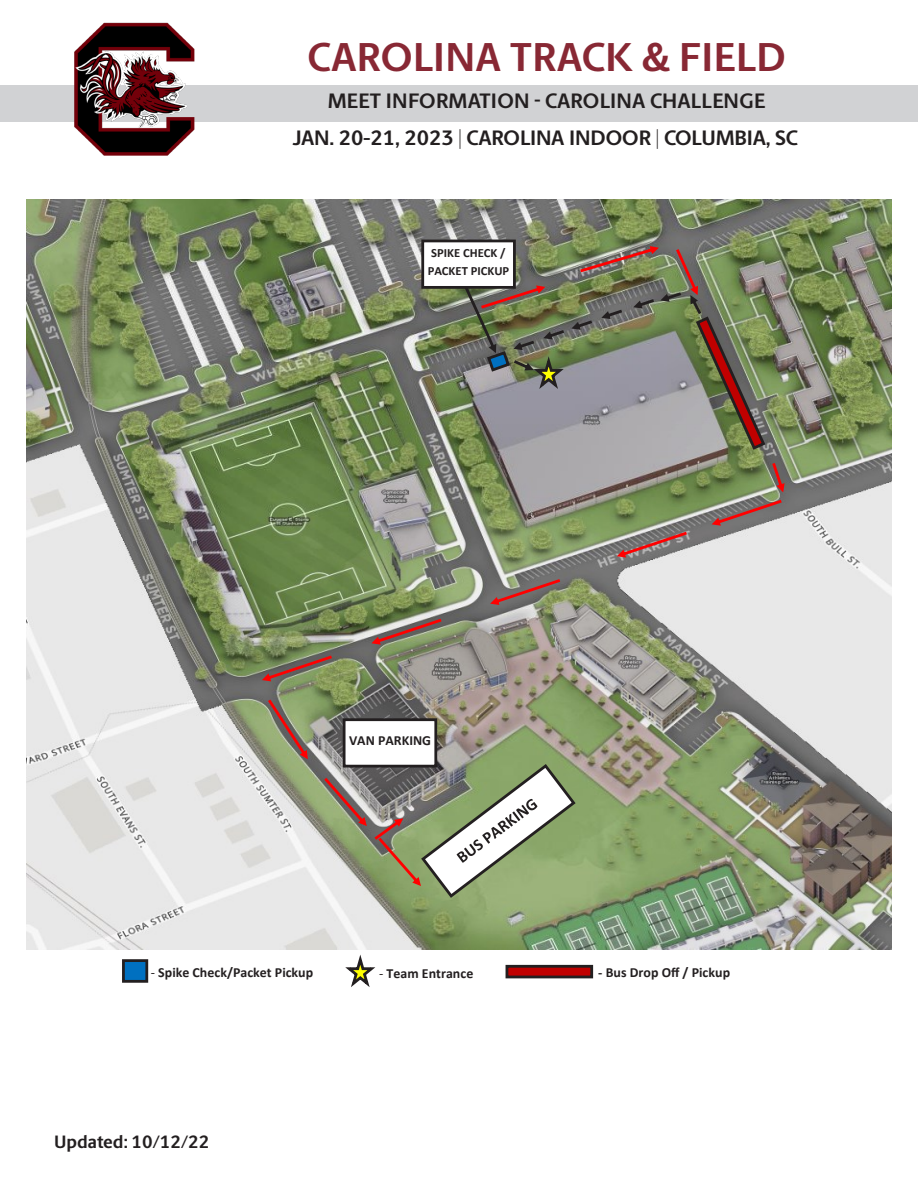
<style>
.page{position:relative;width:918px;height:1188px;background:#fff}
.page>*{position:absolute;margin:0;border:0;box-sizing:border-box;transform-origin:0 0}
.t1{font:700 40.5px "Berlingske Sans";letter-spacing:.005em;color:#882834}
.t2{font:700 21px "Berlingske Sans";color:#231f20}
.t3{font:700 18px "Berlingske Sans";color:#231f20}
.t4{font:700 13.95px "Calibri";color:#231f20}
.t5{font:700 12.6px/18.3px "Calibri";color:#231f20}
.s1{font-weight:400}
</style>
<div class="page">
<div style="left:0;top:85px;width:918px;height:37px;background:#d1d2d4"></div>
<img style="left:74px;top:22px;width:121px;height:134px">
<img style="left:27px;top:199px;width:864px;height:751px">
<div style="left:344px;top:720px;width:92px;height:46px;background:#fff"></div>
<div style="left:343px;top:718px;width:94px;height:50px;border:3px solid #231f20"></div>
<div style="left:423px;top:241px;width:91px;height:46px;background:#fff"></div>
<div style="left:421px;top:240px;width:95px;height:49px;border:3px solid #231f20"></div>
<svg style="left:345px;top:956px;width:31px;height:31px"></svg>
<div style="left:123px;top:961px;width:24px;height:20px;background:#0070c0"></div>
<div style="left:122px;top:959px;width:26px;height:24px;border:3px solid #231f20"></div>
<div style="left:507px;top:966px;width:85px;height:11px;background:#c00000"></div>
<div style="left:506px;top:965px;width:87px;height:13px;border:3px solid #231f20"></div>
<svg style="left:772px;top:463px;width:13px;height:29px"></svg>
<svg style="left:712px;top:500px;width:70px;height:26px;background:#917471"></svg>
<svg style="left:617px;top:532px;width:70px;height:26px;background:#997b79"></svg>
<svg style="left:490px;top:579px;width:70px;height:26px;background:#896d63"></svg>
<svg style="left:371px;top:619px;width:71px;height:26px;background:#957f6d"></svg>
<svg style="left:262px;top:656px;width:70px;height:25px;background:#847055"></svg>
<svg style="left:268px;top:700px;width:40px;height:59px;background:#948b6a"></svg>
<svg style="left:324px;top:778px;width:43px;height:48px;background:#9e8e7c"></svg>
<svg style="left:374px;top:762px;width:204px;height:138px"></svg>
<img style="left:465px;top:246px;width:302px;height:206px">
<p class="t1" style="left:308px;top:26px;width:480px">CAROLINA TRACK &amp; FIELD</p>
<p class="t2" style="left:328px;top:85px;width:439px">MEET INFORMATION - CAROLINA CHALLENGE</p>
<p class="t2" style="left:293px;top:123px;width:507px">JAN. 20-21, 2023 | CAROLINA INDOOR | COLUMBIA, SC</p>
<p class="t5" style="left:428px;top:244px;width:83px">SPIKE CHECK /<br>PACKET PICKUP</p>
<p class="t4" style="left:349px;top:730px;width:84px">VAN PARKING</p>
<p class="t4" style="left:151px;top:963px;width:164px"><span class="s1">-</span> Spike Check/Packet Pickup</p>
<p class="t4" style="left:379px;top:964px;width:96px"><span class="s1">-</span> Team Entrance</p>
<p class="t4" style="left:598px;top:962px;width:133px">- Bus Drop Off / Pickup</p>
<p class="t3" style="left:54px;top:1128px;width:157px">Updated: 10/12/22</p>
</div>
